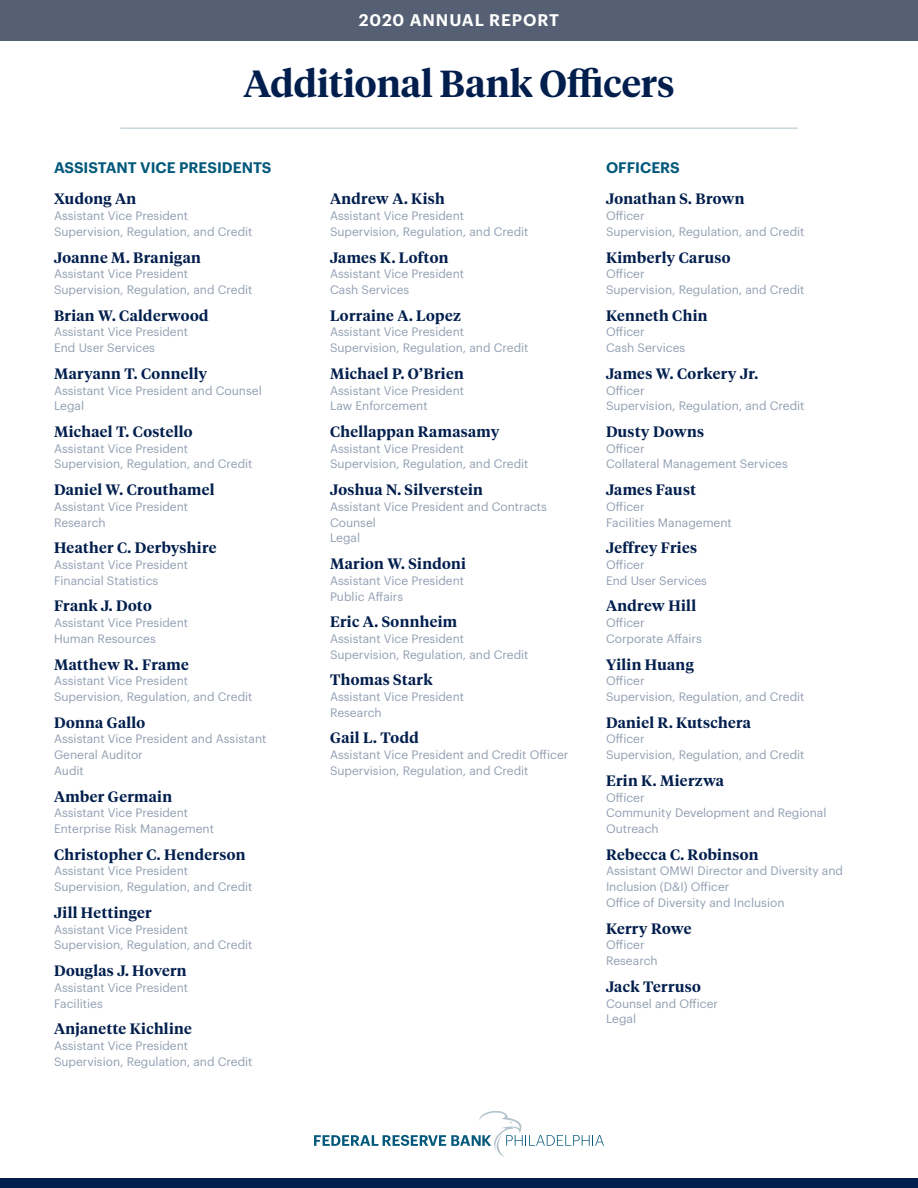
<style>
.page{position:relative;width:918px;height:1188px;background:#fff}
.page>*{position:absolute;margin:0;border:0;box-sizing:border-box;transform-origin:0 0}
.t1{font:600 37.5px "Tiempos Headline";color:#011e4d}
.t2{font:600 16.5px "Graphik";letter-spacing:.055em;color:#fff}
.Name2{font:600 15px "Tiempos Headline";letter-spacing:.025em;color:#011e4d}
.Board_Position{font:600 15px "Graphik";color:#02587b}
.Name2-2{font:600 15px "Tiempos Headline";color:#011e4d}
.Title2{font:12px/15.8px "Graphik";color:#929fb2}
</style>
<div class="page">
<div style="left:0;top:1179px;width:918px;height:9px;background:#011e4d"></div>
<hr style="left:120px;top:127px;width:678px;height:2px;background:#c9d5de">
<svg style="left:314px;top:1110px;width:290px;height:47px"></svg>
<div style="left:0;top:0;width:918px;height:40px;background:#556074"></div>
<p class="t2" style="left:359px;top:8px;width:202px">2020 ANNUAL REPORT</p>
<p class="t1" style="left:243px;top:58px;width:433px">Additional Bank Officers</p>
<p class="Board_Position" style="left:54px;top:156px;width:219px">ASSISTANT VICE PRESIDENTS</p>
<p class="Name2" style="left:54px;top:189px;width:84px">Xudong An</p>
<p class="Title2" style="left:54px;top:207px;width:200px">Assistant Vice President<br>Supervision, Regulation, and Credit</p>
<p class="Name2" style="left:54px;top:247px;width:148px">Joanne M. Branigan</p>
<p class="Title2" style="left:54px;top:265px;width:200px">Assistant Vice President<br>Supervision, Regulation, and Credit</p>
<p class="Name2" style="left:54px;top:305px;width:156px">Brian W. Calderwood</p>
<p class="Title2" style="left:54px;top:323px;width:136px">Assistant Vice President<br>End User Services</p>
<p class="Name2" style="left:54px;top:363px;width:155px">Maryann T. Connelly</p>
<p class="Title2" style="left:54px;top:381px;width:209px">Assistant Vice President and Counsel<br>Legal</p>
<p class="Name2" style="left:54px;top:421px;width:140px">Michael T. Costello</p>
<p class="Title2" style="left:54px;top:440px;width:200px">Assistant Vice President<br>Supervision, Regulation, and Credit</p>
<p class="Name2" style="left:54px;top:479px;width:162px">Daniel W. Crouthamel</p>
<p class="Title2" style="left:54px;top:498px;width:136px">Assistant Vice President<br>Research</p>
<p class="Name2" style="left:54px;top:538px;width:164px">Heather C. Derbyshire</p>
<p class="Title2" style="left:54px;top:556px;width:136px">Assistant Vice President<br>Financial Statistics</p>
<p class="Name2" style="left:54px;top:596px;width:99px">Frank J. Doto</p>
<p class="Title2" style="left:54px;top:614px;width:136px">Assistant Vice President<br>Human Resources</p>
<p class="Name2" style="left:54px;top:654px;width:136px">Matthew R. Frame</p>
<p class="Title2" style="left:54px;top:672px;width:200px">Assistant Vice President<br>Supervision, Regulation, and Credit</p>
<p class="Name2" style="left:54px;top:712px;width:93px">Donna Gallo</p>
<p class="Title2" style="left:54px;top:730px;width:214px">Assistant Vice President and Assistant<br>General Auditor<br>Audit</p>
<p class="Name2" style="left:54px;top:786px;width:120px">Amber Germain</p>
<p class="Title2" style="left:54px;top:804px;width:162px">Assistant Vice President<br>Enterprise Risk Management</p>
<p class="Name2" style="left:54px;top:844px;width:193px">Christopher C. Henderson</p>
<p class="Title2" style="left:54px;top:862px;width:200px">Assistant Vice President<br>Supervision, Regulation, and Credit</p>
<p class="Name2" style="left:54px;top:902px;width:99px">Jill Hettinger</p>
<p class="Title2" style="left:54px;top:920px;width:200px">Assistant Vice President<br>Supervision, Regulation, and Credit</p>
<p class="Name2" style="left:54px;top:960px;width:134px">Douglas J. Hovern</p>
<p class="Title2" style="left:54px;top:979px;width:136px">Assistant Vice President<br>Facilities</p>
<p class="Name2" style="left:54px;top:1019px;width:139px">Anjanette Kichline</p>
<p class="Title2" style="left:54px;top:1037px;width:200px">Assistant Vice President<br>Supervision, Regulation, and Credit</p>
<p class="Name2" style="left:330px;top:189px;width:116px">Andrew A. Kish</p>
<p class="Title2" style="left:330px;top:207px;width:200px">Assistant Vice President<br>Supervision, Regulation, and Credit</p>
<p class="Name2" style="left:330px;top:247px;width:120px">James K. Lofton</p>
<p class="Title2" style="left:330px;top:265px;width:136px">Assistant Vice President<br>Cash Services</p>
<p class="Name2" style="left:330px;top:305px;width:133px">Lorraine A. Lopez</p>
<p class="Title2" style="left:330px;top:323px;width:200px">Assistant Vice President<br>Supervision, Regulation, and Credit</p>
<p class="Name2" style="left:330px;top:363px;width:135px">Michael P. O’Brien</p>
<p class="Title2" style="left:330px;top:381px;width:136px">Assistant Vice President<br>Law Enforcement</p>
<p class="Name2" style="left:330px;top:421px;width:171px">Chellappan Ramasamy</p>
<p class="Title2" style="left:330px;top:440px;width:200px">Assistant Vice President<br>Supervision, Regulation, and Credit</p>
<p class="Name2" style="left:330px;top:479px;width:154px">Joshua N. Silverstein</p>
<p class="Title2" style="left:330px;top:498px;width:219px">Assistant Vice President and Contracts<br>Counsel<br>Legal</p>
<p class="Name2" style="left:330px;top:553px;width:137px">Marion W. Sindoni</p>
<p class="Title2" style="left:330px;top:572px;width:136px">Assistant Vice President<br>Public Affairs</p>
<p class="Name2" style="left:330px;top:612px;width:129px">Eric A. Sonnheim</p>
<p class="Title2" style="left:330px;top:630px;width:200px">Assistant Vice President<br>Supervision, Regulation, and Credit</p>
<p class="Name2" style="left:330px;top:670px;width:104px">Thomas Stark</p>
<p class="Title2" style="left:330px;top:688px;width:136px">Assistant Vice President<br>Research</p>
<p class="Name2" style="left:330px;top:728px;width:90px">Gail L. Todd</p>
<p class="Title2" style="left:330px;top:746px;width:240px">Assistant Vice President and Credit Officer<br>Supervision, Regulation, and Credit</p>
<p class="Board_Position" style="left:606px;top:156px;width:75px">OFFICERS</p>
<p class="Name2" style="left:606px;top:189px;width:140px">Jonathan S. Brown</p>
<p class="Title2" style="left:606px;top:207px;width:200px">Officer<br>Supervision, Regulation, and Credit</p>
<p class="Name2" style="left:606px;top:247px;width:126px">Kimberly Caruso</p>
<p class="Title2" style="left:606px;top:265px;width:200px">Officer<br>Supervision, Regulation, and Credit</p>
<p class="Name2" style="left:606px;top:305px;width:103px">Kenneth Chin</p>
<p class="Title2" style="left:606px;top:323px;width:81px">Officer<br>Cash Services</p>
<p class="Name2" style="left:606px;top:363px;width:154px">James W. Corkery Jr.</p>
<p class="Title2" style="left:606px;top:381px;width:200px">Officer<br>Supervision, Regulation, and Credit</p>
<p class="Name2" style="left:606px;top:421px;width:100px">Dusty Downs</p>
<p class="Title2" style="left:606px;top:440px;width:183px">Officer<br>Collateral Management Services</p>
<p class="Name2" style="left:606px;top:479px;width:92px">James Faust</p>
<p class="Title2" style="left:606px;top:498px;width:127px">Officer<br>Facilities Management</p>
<p class="Name2" style="left:606px;top:538px;width:93px">Jeffrey Fries</p>
<p class="Title2" style="left:606px;top:556px;width:103px">Officer<br>End User Services</p>
<p class="Name2" style="left:606px;top:596px;width:92px">Andrew Hill</p>
<p class="Title2" style="left:606px;top:614px;width:97px">Officer<br>Corporate Affairs</p>
<p class="Name2" style="left:606px;top:654px;width:89px">Yilin Huang</p>
<p class="Title2" style="left:606px;top:672px;width:200px">Officer<br>Supervision, Regulation, and Credit</p>
<p class="Name2" style="left:606px;top:712px;width:147px">Daniel R. Kutschera</p>
<p class="Title2" style="left:606px;top:730px;width:200px">Officer<br>Supervision, Regulation, and Credit</p>
<p class="Name2" style="left:606px;top:770px;width:120px">Erin K. Mierzwa</p>
<p class="Title2" style="left:606px;top:788px;width:222px">Officer<br>Community Development and Regional<br>Outreach</p>
<p class="Name2" style="left:606px;top:844px;width:154px">Rebecca C. Robinson</p>
<p class="Title2" style="left:606px;top:862px;width:239px">Assistant OMWI Director and Diversity and<br>Inclusion (D&amp;I) Officer<br>Office of Diversity and Inclusion</p>
<p class="Name2-2" style="left:606px;top:918px;width:87px">Kerry Rowe</p>
<p class="Title2" style="left:606px;top:936px;width:53px">Officer<br>Research</p>
<p class="Name2" style="left:606px;top:976px;width:96px">Jack Terruso</p>
<p class="Title2" style="left:606px;top:994px;width:114px">Counsel and Officer<br>Legal</p>
</div>
